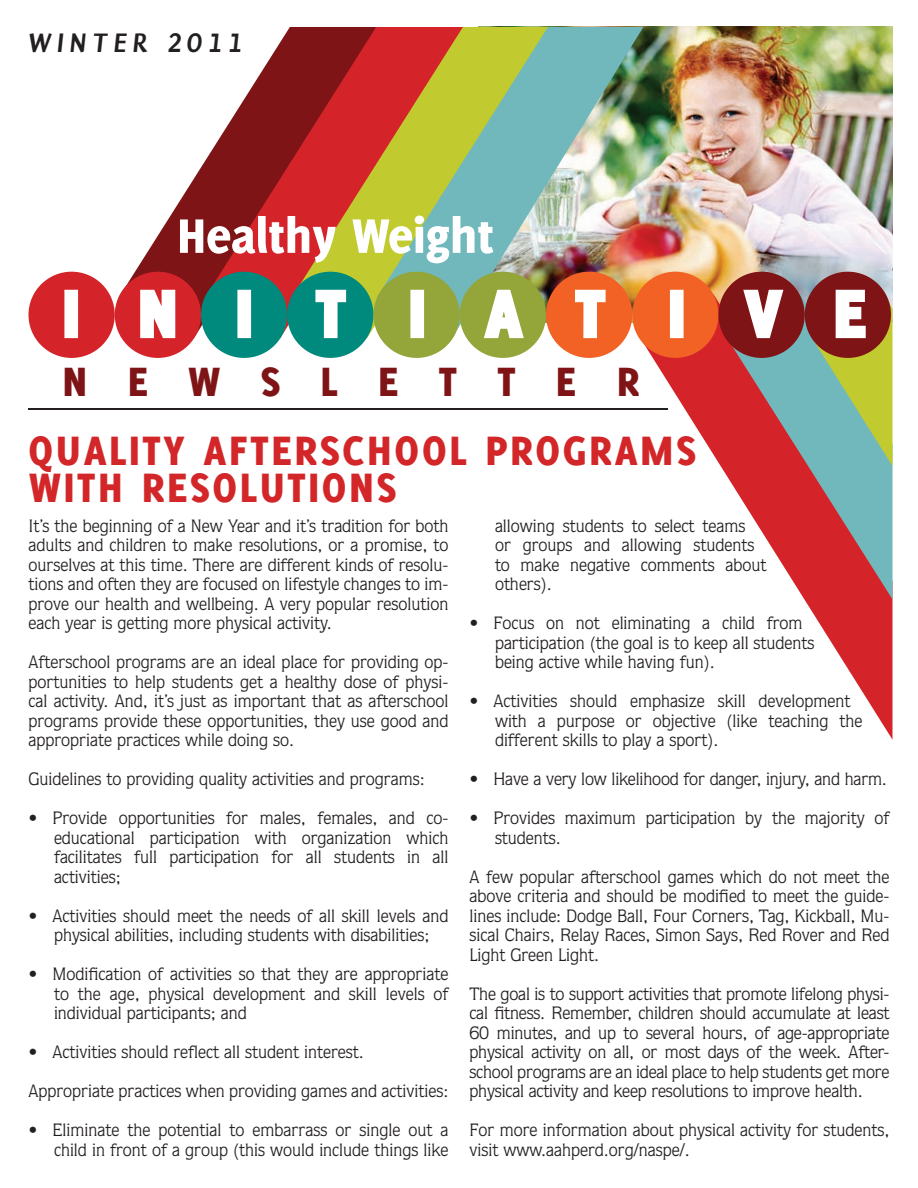
<style>
.page{position:relative;width:918px;height:1188px;background:#fff}
.page>*{position:absolute;margin:0;border:0;box-sizing:border-box;transform-origin:0 0}
.t1{font:800 72px "Delicious";letter-spacing:.825em;color:#fff}
.t2{font:800 53.1px "Delicious";color:#fff}
.t3{font:800 45px/37.5px "Delicious";letter-spacing:.06em;color:#d32629}
.t4{font:800 44.85px "Delicious";color:#7f1416}
.t5{font:italic 700 28.8px "Puritan";letter-spacing:.2em;color:#231f20}
.t6{font:18px/19.5px "Quorum";color:#231f20;text-align:justify}
</style>
<div class="page">
<hr style="left:28px;top:408px;width:639px;height:2px;background:#231f20">
<img style="left:643px;top:27px;width:249px;height:267px">
<svg style="left:639px;top:294px;width:253px;height:445px"></svg>
<svg style="left:725px;top:294px;width:168px;height:305px;fill:#d5232a"></svg>
<svg style="left:119px;top:161px;width:86px;height:176px"></svg>
<svg style="left:205px;top:27px;width:87px;height:310px;fill:#7f1416"></svg>
<svg style="left:292px;top:27px;width:85px;height:310px;background:#b93f26"></svg>
<img style="left:377px;top:27px;width:266px;height:311px">
<div style="left:28px;top:272px;width:87px;height:86px;background:#d5232a;border-radius:50%"></div>
<div style="left:115px;top:272px;width:86px;height:86px;background:#d5232a;border-radius:50%"></div>
<div style="left:201px;top:272px;width:86px;height:86px;background:#00897d;border-radius:50%"></div>
<div style="left:287px;top:272px;width:87px;height:86px;background:#00897d;border-radius:50%"></div>
<div style="left:374px;top:272px;width:86px;height:86px;background:#94a53a;border-radius:50%"></div>
<div style="left:460px;top:272px;width:86px;height:86px;background:#94a53a;border-radius:50%"></div>
<div style="left:546px;top:272px;width:86px;height:86px;background:#f26224;border-radius:50%"></div>
<div style="left:632px;top:272px;width:86px;height:86px;background:#f26224;border-radius:50%"></div>
<div style="left:718px;top:272px;width:87px;height:86px;background:#7f1416;border-radius:50%"></div>
<div style="left:805px;top:272px;width:86px;height:86px;background:#7f1416;border-radius:50%"></div>
<svg style="left:64px;top:290px;width:14px;height:48px"></svg>
<svg style="left:140px;top:290px;width:35px;height:48px"></svg>
<svg style="left:237px;top:290px;width:14px;height:48px"></svg>
<svg style="left:315px;top:290px;width:31px;height:48px"></svg>
<svg style="left:410px;top:290px;width:14px;height:48px"></svg>
<svg style="left:484px;top:290px;width:40px;height:48px"></svg>
<svg style="left:575px;top:290px;width:31px;height:48px"></svg>
<svg style="left:670px;top:290px;width:14px;height:48px"></svg>
<svg style="left:743px;top:290px;width:40px;height:48px"></svg>
<svg style="left:810px;top:290px;width:83px;height:176px"></svg>
<h3 class="t5" style="left:28px;top:27px;width:215px">WINTER 2011</h3>
<h2 class="t2" style="left:177px;top:205px;width:318px">Healthy Weight</h2>
<h1 class="t1" style="left:63px;top:271px;width:805px">INITIATIVE</h1>
<h3 class="t4" style="left:63px;top:355px;width:578px">N E W S L E T T E R</h3>
<h3 class="t3" style="left:28px;top:431px;width:844px">QUALITY AFTERSCHOOL PROGRAMS TO HELP<br>WITH RESOLUTIONS</h3>
<p class="t6" style="left:28px;top:516px;width:422px">It’s the beginning of a New Year and it’s tradition for both adults and children to make resolutions, or a promise, to ourselves at this time. There are different kinds of resolu&shy;tions and often they are focused on lifestyle changes to im&shy;prove our health and wellbeing. A very popular resolution each year is getting more physical activity.</p>
<p class="t6" style="left:28px;top:652px;width:422px">Afterschool programs are an ideal place for providing op&shy;portunities to help students get a healthy dose of physi&shy;cal activity. And, it’s just as important that as afterschool programs provide these opportunities, they use good and appropriate practices while doing so.</p>
<p class="t6" style="left:28px;top:769px;width:398px">Guidelines to providing quality activities and programs:</p>
<p class="t6" style="left:54px;top:808px;width:396px;text-indent:-26px">• Provide opportunities for males, females, and co&shy;educational participation with organization which facilitates full participation for all students in all activities;</p>
<p class="t6" style="left:28px;top:906px;width:421px;text-align:center">• Activities should meet the needs of all skill levels and physical abilities, including students with disabilities;</p>
<p class="t6" style="left:54px;top:964px;width:396px;text-indent:-26px">• Modification of activities so that they are appropriate to the age, physical development and skill levels of individual participants; and</p>
<p class="t6" style="left:28px;top:1033px;width:421px;line-height:39px">• Activities should reflect all student interest.<br>Appropriate practices when providing games and activities:</p>
<p class="t6" style="left:28px;top:1120px;width:422px;text-align:right">• Eliminate the potential to embarrass or single out a child in front of a group (this would include things like</p>
<p class="t6" style="left:495px;top:516px;width:273px;text-align:left">allowing students to select teams<br>or groups and allowing students to make negative comments about others).</p>
<p class="t6" style="left:495px;top:613px;width:321px;text-align:left;text-indent:-26px">• Focus on not eliminating a child from participation (the goal is to keep all students being active while having fun).</p>
<p class="t6" style="left:495px;top:691px;width:369px;text-align:left;text-indent:-26px">• Activities should emphasize skill development with a purpose or objective (like teaching the different skills to play a sport).</p>
<p class="t6" style="left:470px;top:769px;width:419px">• Have a very low likelihood for danger, injury, and harm.</p>
<p class="t6" style="left:495px;top:808px;width:396px;text-indent:-26px">• Provides maximum participation by the majority of students.</p>
<p class="t6" style="left:470px;top:867px;width:422px">A few popular afterschool games which do not meet the above criteria and should be modified to meet the guide&shy;lines include: Dodge Ball, Four Corners, Tag, Kickball, Mu&shy;sical Chairs, Relay Races, Simon Says, Red Rover and Red Light Green Light.</p>
<p class="t6" style="left:470px;top:984px;width:422px">The goal is to support activities that promote lifelong physi&shy;cal fitness. Remember, children should accumulate at least 60 minutes, and up to several hours, of age-appropriate physical activity on all, or most days of the week. After&shy;school programs are an ideal place to help students get more physical activity and keep resolutions to improve health.</p>
<p class="t6" style="left:470px;top:1120px;width:422px">For more information about physical activity for students, visit www.aahperd.org/naspe/.</p>
</div>
